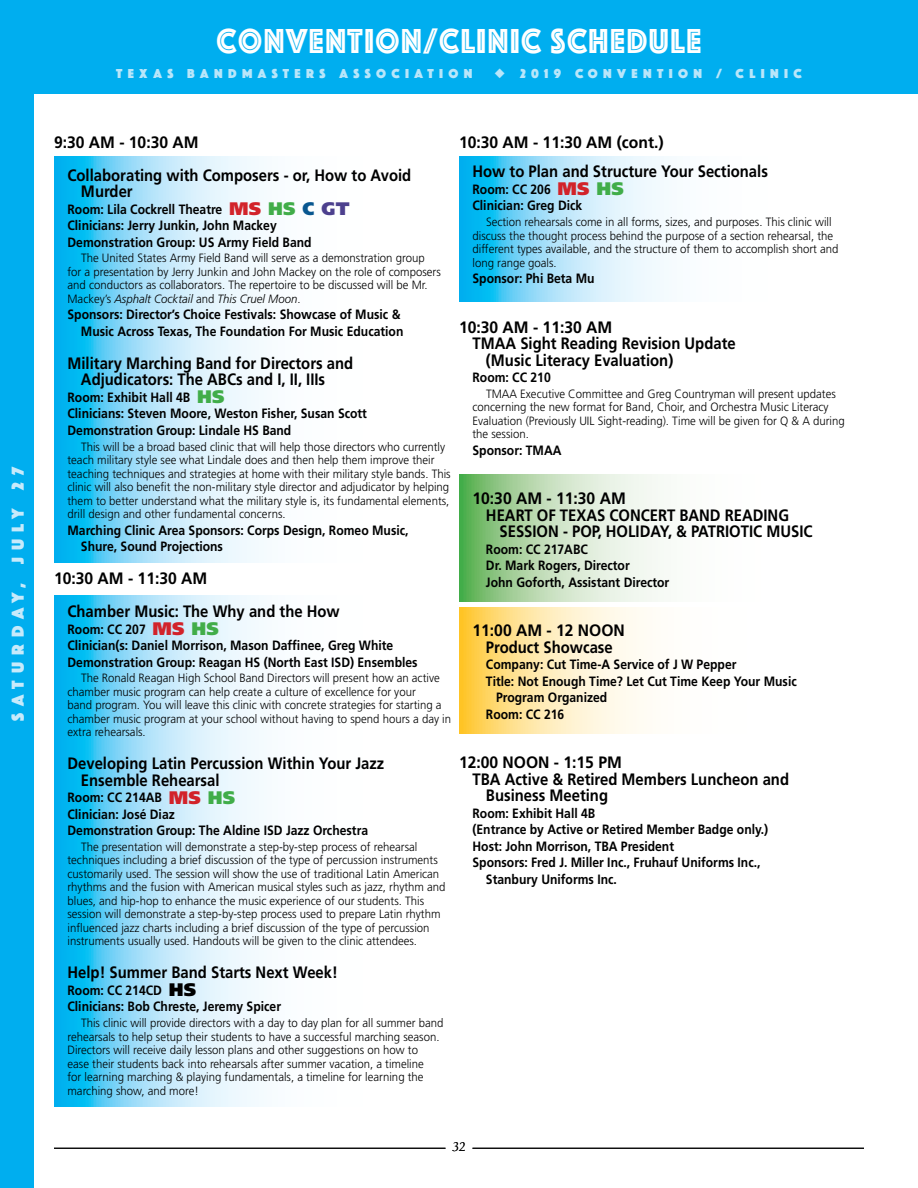
<style>
.page{position:relative;width:918px;height:1188px;background:#fff}
.page>*{position:absolute;margin:0;border:0;box-sizing:border-box;transform-origin:0 0}
.t1{font:36px "Phosphate Inline";letter-spacing:.05em;color:#fff;scale:.9 1}
.t2{font:18px "Phosphate Solid";letter-spacing:.4em;color:#c7eafb}
.t3{font:700 16.5px/16.5px "Frutiger";color:#000;scale:.9 1}
.t4{font:700 16.5px/33px "Frutiger";color:#000;scale:.95 1}
.t5{font:700 13.5px/16.5px "Frutiger";color:#000;scale:.9 1}
.t6{font:13.5px "Phosphate Solid";letter-spacing:.4em;color:#b9e6fa}
.t7{font:italic 13.5px "Berkeley";color:#000}
.t8{font:300 12px/13.5px "Frutiger";color:#000;scale:.95 1}
.s1{font-weight:900;font-size:18.15px;color:#d2232a}
.s2{font-weight:900;font-size:18.15px;color:#41ad49}
.s3{font-weight:900;font-size:18.15px;color:#085790}
.s4{font-weight:900;font-size:18.15px;color:#4c408e}
.s5{font-style:italic}
.s6{font-weight:900;font-size:18.15px}
</style>
<div class="page">
<div style="left:0;top:0;width:918px;height:94px;background:#00aeef"></div>
<div style="left:0;top:94px;width:34px;height:1094px;background:#00aeef"></div>
<hr style="left:54px;top:1148px;width:392px;height:1px;background:#000">
<hr style="left:472px;top:1148px;width:392px;height:1px;background:#000">
<svg style="left:54px;top:157px;width:210px;height:406px;background:#90dbf8"></svg>
<svg style="left:459px;top:156px;width:210px;height:145px;background:#97def9"></svg>
<svg style="left:459px;top:474px;width:201px;height:128px;background:#bdddb7"></svg>
<svg style="left:54px;top:595px;width:210px;height:512px;background:#9adff9"></svg>
<svg style="left:459px;top:608px;width:188px;height:125px;background:#ffe9ae"></svg>
<h2 class="t2" style="left:5px;top:721px;width:256px;rotate:-90deg">SATURDAY, JULY 27</h2>
<h1 class="t1" style="left:217px;top:15px;width:540px">CONVENTION/CLINIC SCHEDULE</h1>
<p class="t6" style="left:116px;top:64px;width:358px">TEXAS BANDMASTERS ASSOCIATION</p>
<p class="t6" style="left:495px;top:64px;width:309px">◆ 2019 CONVENTION / CLINIC</p>
<h3 class="t4" style="left:68px;top:125px;width:364px;text-indent:-14px">9:30 AM - 10:30 AM<br>Collaborating with Composers - or, How to Avoid</h3>
<h3 class="t3" style="left:81px;top:183px;width:59px">Murder</h3>
<p class="t5" style="left:68px;top:201px;width:315px">Room: Lila Cockrell Theatre <span class="s1">MS</span> <span class="s2">HS</span> <span class="s3">C</span> <span class="s4">GT<br></span>Clinicians: Jerry Junkin, John Mackey<br>Demonstration Group: US Army Field Band</p>
<p class="t8" style="left:68px;top:252px;width:394px;text-indent:13px">The United States Army Field Band will serve as a demonstration group for a presentation by Jerry Junkin and John Mackey on the role of composers and conductors as collaborators. The repertoire to be discussed will be Mr.<br>Mackey’s <span class="s5">Asphalt Cocktail</span> and <span class="s5">This Cruel Moon</span>.</p>
<p class="t5" style="left:68px;top:306px;width:375px;text-align:right">Sponsors: Director’s Choice Festivals: Showcase of Music &amp;<br>Music Across Texas, The Foundation For Music Education</p>
<h3 class="t3" style="left:81px;top:355px;width:304px;text-indent:-13px">Military Marching Band for Directors and<br>Adjudicators: The ABCs and I, II, IIIs</h3>
<p class="t5" style="left:67px;top:389px;width:334px">Room: Exhibit Hall 4B <span class="s2">HS<br></span>Clinicians: Steven Moore, Weston Fisher, Susan Scott<br>Demonstration Group: Lindale HS Band</p>
<p class="t8" style="left:68px;top:440px;width:405px;text-indent:13px">This will be a broad based clinic that will help those directors who currently teach military style see what Lindale does and then help them improve their teaching techniques and strategies at home with their military style bands. This clinic will also benefit the non-military style director and adjudicator by helping them to better understand what the military style is, its fundamental elements, drill design and other fundamental concerns.</p>
<p class="t5" style="left:81px;top:522px;width:366px;text-indent:-13px">Marching Clinic Area Sponsors: Corps Design, Romeo Music,<br>Shure, Sound Projections</p>
<h3 class="t4" style="left:68px;top:562px;width:288px;text-indent:-14px">10:30 AM - 11:30 AM<br>Chamber Music: The Why and the How</h3>
<p class="t5" style="left:68px;top:621px;width:391px">Room: CC 207 <span class="s1">MS</span> <span class="s2">HS<br></span>Clinician(s: Daniel Morrison, Mason Daffinee, Greg White<br>Demonstration Group: Reagan HS (North East ISD) Ensembles</p>
<p class="t8" style="left:68px;top:671px;width:405px;text-indent:13px">The Ronald Reagan High School Band Directors will present how an active chamber music program can help create a culture of excellence for your<br>band program. You will leave this clinic with concrete strategies for starting a chamber music program at your school without having to spend hours a day in extra rehearsals.</p>
<h3 class="t3" style="left:81px;top:755px;width:339px;text-indent:-13px">Developing Latin Percussion Within Your Jazz<br>Ensemble Rehearsal</h3>
<p class="t5" style="left:68px;top:789px;width:336px">Room: CC 214AB <span class="s1">MS</span> <span class="s2">HS<br></span>Clinician: José Diaz<br>Demonstration Group: The Aldine ISD Jazz Orchestra</p>
<p class="t8" style="left:68px;top:840px;width:400px;text-indent:13px">The presentation will demonstrate a step-by-step process of rehearsal techniques including a brief discussion of the type of percussion instruments customarily used. The session will show the use of traditional Latin American rhythms and the fusion with American musical styles such as jazz, rhythm and blues, and hip-hop to enhance the music experience of our students. This session will demonstrate a step-by-step process used to prepare Latin rhythm influenced jazz charts including a brief discussion of the type of percussion instruments usually used. Handouts will be given to the clinic attendees.</p>
<h3 class="t3" style="left:68px;top:964px;width:302px">Help! Summer Band Starts Next Week!</h3>
<p class="t5" style="left:67px;top:982px;width:239px">Room: CC 214CD <span class="s6">HS<br></span>Clinicians: Bob Chreste, Jeremy Spicer</p>
<p class="t8" style="left:68px;top:1016px;width:397px;text-indent:13px">This clinic will provide directors with a day to day plan for all summer band rehearsals to help setup their students to have a successful marching season.<br>Directors will receive daily lesson plans and other suggestions on how to<br>ease their students back into rehearsals after summer vacation, a timeline<br>for learning marching &amp; playing fundamentals, a timeline for learning the marching show, and more!</p>
<h3 class="t4" style="left:459px;top:125px;width:217px">10:30 AM - 11:30 AM (cont.)</h3>
<h3 class="t3" style="left:472px;top:163px;width:330px">How to Plan and Structure Your Sectionals</h3>
<p class="t5" style="left:472px;top:181px;width:170px">Room: CC 206 <span class="s1">MS</span> <span class="s2">HS<br></span>Clinician: Greg Dick</p>
<p class="t8" style="left:473px;top:215px;width:387px;text-indent:13px">Section rehearsals come in all forms, sizes, and purposes. This clinic will discuss the thought process behind the purpose of a section rehearsal, the different types available, and the structure of them to accomplish short and long range goals.</p>
<p class="t5" style="left:472px;top:270px;width:137px">Sponsor: Phi Beta Mu</p>
<h3 class="t4" style="left:459px;top:310px;width:163px">10:30 AM - 11:30 AM</h3>
<h3 class="t3" style="left:472px;top:335px;width:294px">TMAA Sight Reading Revision Update</h3>
<h3 class="t3" style="left:486px;top:351px;width:210px">(Music Literacy Evaluation)</h3>
<p class="t5" style="left:472px;top:369px;width:89px">Room: CC 210</p>
<p class="t8" style="left:473px;top:387px;width:393px;text-indent:13px">TMAA Executive Committee and Greg Countryman will present updates concerning the new format for Band, Choir, and Orchestra Music Literacy Evaluation (Previously UIL Sight-reading). Time will be given for Q &amp; A during the session.</p>
<p class="t5" style="left:472px;top:442px;width:100px">Sponsor: TMAA</p>
<h3 class="t4" style="left:472px;top:482px;width:163px">10:30 AM - 11:30 AM</h3>
<h3 class="t3" style="left:486px;top:507px;width:338px">HEART OF TEXAS CONCERT BAND READING</h3>
<h3 class="t3" style="left:499px;top:523px;width:349px">SESSION - POP, HOLIDAY, &amp; PATRIOTIC MUSIC</h3>
<p class="t5" style="left:486px;top:541px;width:205px">Room: CC 217ABC<br>Dr. Mark Rogers, Director<br>John Goforth, Assistant Director</p>
<h3 class="t4" style="left:472px;top:622px;width:162px;line-height:16.5px;text-align:center">11:00 AM - 12 NOON<br>Product Showcase</h3>
<p class="t5" style="left:486px;top:656px;width:280px">Company: Cut Time-A Service of J W Pepper</p>
<p class="t5" style="left:486px;top:673px;width:347px">Title: Not Enough Time? Let Cut Time Keep Your Music</p>
<p class="t5" style="left:496px;top:689px;width:125px">Program Organized</p>
<p class="t5" style="left:486px;top:706px;width:89px">Room: CC 216</p>
<h3 class="t4" style="left:459px;top:746px;width:173px">12:00 NOON - 1:15 PM</h3>
<h3 class="t3" style="left:472px;top:771px;width:353px">TBA Active &amp; Retired Members Luncheon and</h3>
<h3 class="t3" style="left:486px;top:787px;width:137px">Business Meeting</h3>
<p class="t5" style="left:472px;top:805px;width:138px">Room: Exhibit Hall 4B</p>
<p class="t5" style="left:472px;top:821px;width:330px">(Entrance by Active or Retired Member Badge only.)</p>
<p class="t5" style="left:472px;top:838px;width:226px">Host: John Morrison, TBA President</p>
<p class="t5" style="left:472px;top:854px;width:322px">Sponsors: Fred J. Miller Inc., Fruhauf Uniforms Inc.,</p>
<p class="t5" style="left:486px;top:871px;width:147px">Stanbury Uniforms Inc.</p>
<p class="t7" style="left:452px;top:1140px;width:15px">32</p>
</div>
